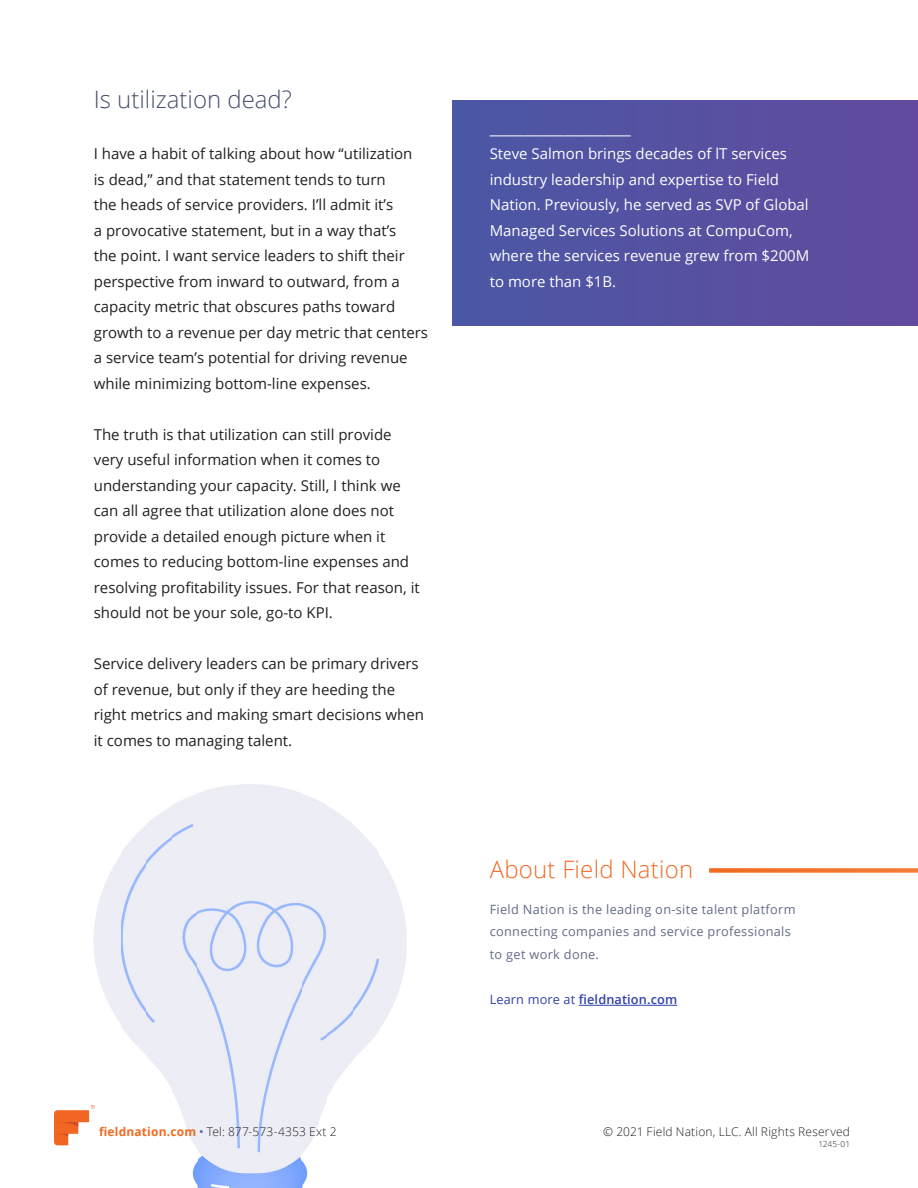
<style>
.page{position:relative;width:918px;height:1188px;background:#fff}
.page>*{position:absolute;margin:0;border:0;box-sizing:border-box;transform-origin:0 0}
.t1{font:300 24px "Open Sans";color:#454e6e}
.t2{font:300 24px "Open Sans";letter-spacing:.01em;color:#f16a22}
.t3{font:15px/25.5px "Open Sans";color:#231f20}
.t4{font:15px/25.5px "Open Sans";color:#fff}
.t5{font:12.75px/22.5px "Open Sans";letter-spacing:.025em;color:#636b88}
.t6{font:600 12.75px "Open Sans";letter-spacing:.01em;color:#3142ac}
.t7{font:300 12px "Open Sans";letter-spacing:.015em;color:#231f20}
.t8{font:300 8.25px "Open Sans";color:#231f20}
.s1{font-weight:400}
.s2{font-weight:700;color:#f16a22}
.s3{font-weight:400;color:#4957a6}
</style>
<div class="page">
<div style="left:452px;top:101px;width:466px;height:225px;background:#5651a1"></div>
<img style="left:172px;top:785px;width:156px;height:403px">
<img style="left:146px;top:806px;width:26px;height:282px">
<img style="left:328px;top:807px;width:26px;height:288px">
<img style="left:354px;top:826px;width:26px;height:232px">
<img style="left:120px;top:826px;width:26px;height:228px">
<hr style="left:579px;top:1005px;width:98px;height:1px;background:#3142ac">
<div style="left:709px;top:868px;width:209px;height:5px;background:#f3732c"></div>
<svg style="left:54px;top:1105px;width:40px;height:40px"></svg>
<p class="t1" style="left:94px;top:83px;width:200px">Is utilization dead?</p>
<p class="t3" style="left:94px;top:141px;width:336px">I have a habit of talking about how “utilization<br>is dead,” and that statement tends to turn<br>the heads of service providers. I’ll admit it’s<br>a provocative statement, but in a way that’s<br>the point. I want service leaders to shift their perspective from inward to outward, from a capacity metric that obscures paths toward growth to a revenue per day metric that centers a service team’s potential for driving revenue while minimizing bottom-line expenses.</p>
<p class="t3" style="left:94px;top:421px;width:328px">The truth is that utilization can still provide very useful information when it comes to understanding your capacity. Still, I think we can all agree that utilization alone does not provide a detailed enough picture when it comes to reducing bottom-line expenses and resolving profitability issues. For that reason, it should not be your sole, go-to KPI.</p>
<p class="t3" style="left:94px;top:651px;width:332px">Service delivery leaders can be primary drivers of revenue, but only if they are heeding the right metrics and making smart decisions when it comes to managing talent.</p>
<p class="t4" style="left:490px;top:115px;width:143px">_____________________</p>
<p class="t4" style="left:490px;top:141px;width:321px">Steve Salmon brings decades of lT services industry leadership and expertise to Field Nation. Previously, he served as SVP of Global Managed Services Solutions at CompuCom, where the services revenue grew from $200M to more than $1B.</p>
<p class="t2" style="left:490px;top:852px;width:205px">About Field Nation</p>
<p class="t5" style="left:490px;top:897px;width:307px">Field Nation is the leading on-site talent platform connecting companies and service professionals to get work done.</p>
<p class="t6" style="left:490px;top:991px;width:189px"><span class="s1">Learn more at</span> fieldnation.com</p>
<p class="t7" style="left:99px;top:1123px;width:239px"><span class="s2">fieldnation.com</span> <span class="s3">•</span> Tel: 877-573-4353 Ext 2</p>
<p class="t7" style="left:603px;top:1123px;width:248px">© 2021 Field Nation, LLC. All Rights Reserved</p>
<p class="t8" style="left:819px;top:1139px;width:33px">1245-01</p>
</div>
